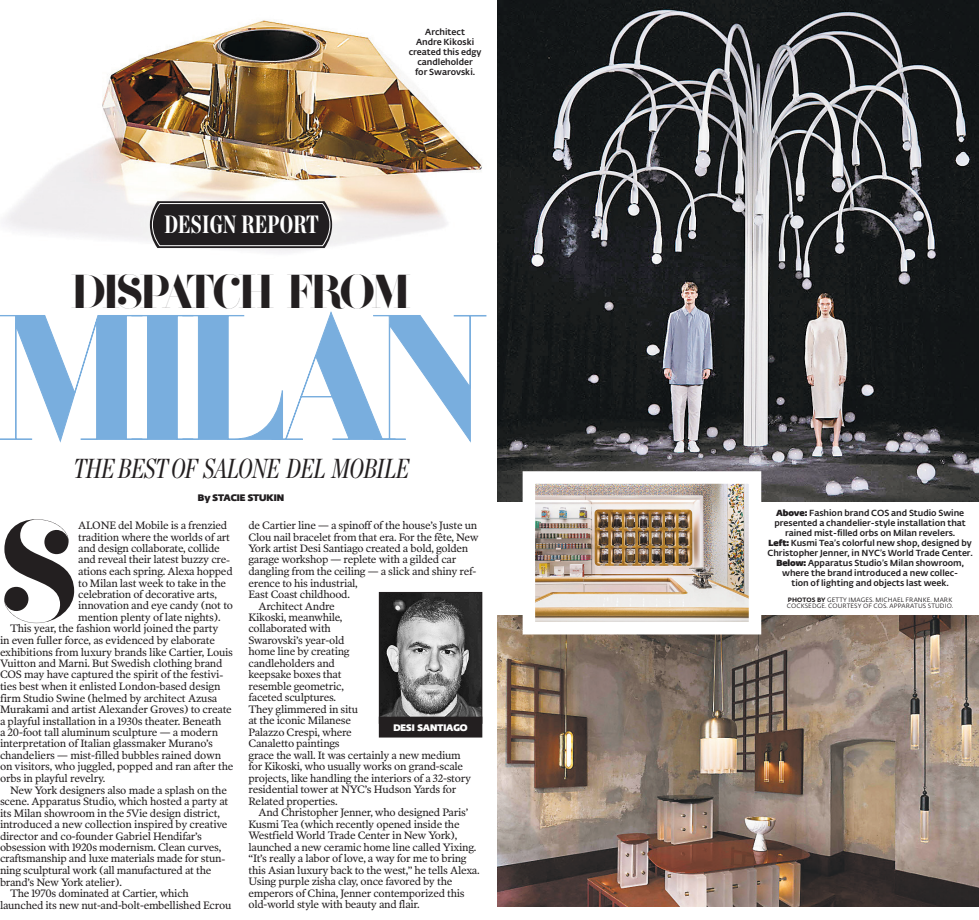
<style>
.page{position:relative;width:979px;height:920px;background:#fff}
.page>*{position:absolute;margin:0;border:0;box-sizing:border-box;transform-origin:0 0}
.t1{font:177px "F37 Bella";letter-spacing:-.09em;color:#79aede}
.t2{font:142.25px "F37 Bella";color:#231f20}
.t3{font:47.5px "F37 Bella";letter-spacing:-.07em;color:#231f20}
.t4{font:italic 27.5px "Chronicle Disp Comp";letter-spacing:-.02em;color:#231f20}
.t5{font:700 25px "Chronicle Disp Comp";letter-spacing:.01em;color:#fff}
.t6{font:10.88px "Poynter OS Text Two L";letter-spacing:-.025em;color:#231f20}
.t7{font:800 9.38px "Fedra Sans Dis Std";letter-spacing:-.005em;color:#211e20}
.t8{font:800 9.38px "Fedra Sans Dis Std";letter-spacing:-.005em;color:#fff}
.t9{font:500 8.75px/10px "Fedra Sans Alt Std";color:#211e20;text-align:center}
.t10{font:6.25px/6.2px "Fedra Sans Alt Std";letter-spacing:.015em;color:#231f20}
.s1{font-family:"Fedra Sans Dis Std";font-weight:800}
.s2{font-weight:700}
</style>
<div class="page">
<img style="left:4px;top:20px;width:478px;height:233px">
<svg style="left:150px;top:201px;width:182px;height:47px;background:#322f31"></svg>
<img style="left:497px;top:0;width:482px;height:501px">
<img style="left:497px;top:615px;width:482px;height:291px">
<img style="left:535px;top:484px;width:213px;height:137px">
<svg style="left:0;top:312px;width:486px;height:130px"></svg>
<img style="left:381px;top:594px;width:99px;height:123px">
<div style="left:379px;top:592px;width:103px;height:131px;border:1px solid #231f20"></div>
<div style="left:379px;top:717px;width:103px;height:20px;background:#231f20"></div>
<h3 class="t5" style="left:164px;top:205px;width:156px">DESIGN REPORT</h3>
<p class="t9" style="left:409px;top:27px;width:74px">Architect<br>Andre Kikoski created this edgy candleholder<br>for Swarovski.</p>
<h3 class="t3" style="left:71px;top:263px;width:342px">DISPATCH FROM</h3>
<h1 class="t1" style="left:-2px;top:274px;width:492px">MILAN</h1>
<h3 class="t4" style="left:73px;top:448px;width:337px">THE BEST OF SALONE DEL MOBILE</h3>
<p class="t7" style="left:198px;top:490px;width:88px">By STACIE STUKIN</p>
<h2 class="t2" style="left:0;top:488px;width:80px">S</h2>
<p class="t6" style="left:78px;top:518px;width:151px">ALONE del Mobile is a frenzied</p>
<p class="t6" style="left:78px;top:530px;width:153px">tradition where the worlds of art</p>
<p class="t6" style="left:78px;top:541px;width:143px">and design collaborate, collide</p>
<p class="t6" style="left:78px;top:553px;width:153px">and reveal their latest buzzy cre-</p>
<p class="t6" style="left:78px;top:564px;width:156px">ations each spring. Alexa hopped</p>
<p class="t6" style="left:78px;top:576px;width:149px">to Milan last week to take in the</p>
<p class="t6" style="left:78px;top:587px;width:140px">celebration of decorative arts,</p>
<p class="t6" style="left:78px;top:599px;width:156px">innovation and eye candy (not to</p>
<p class="t6" style="left:78px;top:610px;width:144px">mention plenty of late nights).</p>
<p class="t6" style="left:10px;top:622px;width:210px">This year, the fashion world joined the party</p>
<p class="t6" style="left:0;top:633px;width:216px">in even fuller force, as evidenced by elaborate</p>
<p class="t6" style="left:0;top:645px;width:235px">exhibitions from luxury brands like Cartier, Louis</p>
<p class="t6" style="left:0;top:656px;width:224px">Vuitton and Marni. But Swedish clothing brand</p>
<p class="t6" style="left:0;top:668px;width:225px">COS may have captured the spirit of the festivi-</p>
<p class="t6" style="left:0;top:679px;width:222px">ties best when it enlisted London-based design</p>
<p class="t6" style="left:0;top:691px;width:219px">firm Studio Swine (helmed by architect Azusa</p>
<p class="t6" style="left:0;top:702px;width:233px">Murakami and artist Alexander Groves) to create</p>
<p class="t6" style="left:0;top:714px;width:223px">a playful installation in a 1930s theater. Beneath</p>
<p class="t6" style="left:0;top:725px;width:220px">a 20-foot tall aluminum sculpture — a modern</p>
<p class="t6" style="left:0;top:737px;width:215px">interpretation of Italian glassmaker Murano’s</p>
<p class="t6" style="left:0;top:748px;width:223px">chandeliers — mist-filled bubbles rained down</p>
<p class="t6" style="left:0;top:760px;width:235px">on visitors, who juggled, popped and ran after the</p>
<p class="t6" style="left:0;top:771px;width:107px">orbs in playful revelry.</p>
<p class="t6" style="left:10px;top:783px;width:218px">New York designers also made a splash on the</p>
<p class="t6" style="left:0;top:794px;width:230px">scene. Apparatus Studio, which hosted a party at</p>
<p class="t6" style="left:0;top:806px;width:221px">its Milan showroom in the 5Vie design district,</p>
<p class="t6" style="left:0;top:817px;width:229px">introduced a new collection inspired by creative</p>
<p class="t6" style="left:0;top:829px;width:204px">director and co-founder Gabriel Hendifar’s</p>
<p class="t6" style="left:0;top:840px;width:223px">obsession with 1920s modernism. Clean curves,</p>
<p class="t6" style="left:0;top:852px;width:227px">craftsmanship and luxe materials made for stun-</p>
<p class="t6" style="left:0;top:863px;width:213px">ning sculptural work (all manufactured at the</p>
<p class="t6" style="left:0;top:875px;width:123px">brand’s New York atelier).</p>
<p class="t6" style="left:10px;top:886px;width:180px">The 1970s dominated at Cartier, which</p>
<p class="t6" style="left:0;top:898px;width:233px">launched its new nut-and-bolt-embellished Ecrou</p>
<p class="t6" style="left:248px;top:518px;width:230px">de Cartier line — a spinoff of the house’s Juste un</p>
<p class="t6" style="left:248px;top:530px;width:232px">Clou nail bracelet from that era. For the fête, New</p>
<p class="t6" style="left:248px;top:541px;width:221px">York artist Desi Santiago created a bold, golden</p>
<p class="t6" style="left:248px;top:553px;width:209px">garage workshop — replete with a gilded car</p>
<p class="t6" style="left:248px;top:564px;width:229px">dangling from the ceiling — a slick and shiny ref-</p>
<p class="t6" style="left:248px;top:576px;width:111px">erence to his industrial,</p>
<p class="t6" style="left:248px;top:587px;width:103px">East Coast childhood.</p>
<p class="t6" style="left:258px;top:599px;width:78px">Architect Andre</p>
<p class="t6" style="left:248px;top:610px;width:95px">Kikoski, meanwhile,</p>
<p class="t6" style="left:248px;top:622px;width:84px">collaborated with</p>
<p class="t6" style="left:248px;top:633px;width:97px">Swarovski’s year-old</p>
<p class="t6" style="left:248px;top:645px;width:103px">home line by creating</p>
<p class="t6" style="left:248px;top:656px;width:88px">candleholders and</p>
<p class="t6" style="left:248px;top:668px;width:95px">keepsake boxes that</p>
<p class="t6" style="left:248px;top:679px;width:97px">resemble geometric,</p>
<p class="t6" style="left:248px;top:691px;width:89px">faceted sculptures.</p>
<p class="t6" style="left:248px;top:702px;width:111px">They glimmered in situ</p>
<p class="t6" style="left:248px;top:714px;width:104px">at the iconic Milanese</p>
<p class="t6" style="left:248px;top:725px;width:105px">Palazzo Crespi, where</p>
<p class="t6" style="left:248px;top:737px;width:93px">Canaletto paintings</p>
<p class="t6" style="left:248px;top:748px;width:214px">grace the wall. It was certainly a new medium</p>
<p class="t6" style="left:248px;top:760px;width:216px">for Kikoski, who usually works on grand-scale</p>
<p class="t6" style="left:248px;top:771px;width:224px">projects, like handling the interiors of a 32-story</p>
<p class="t6" style="left:248px;top:783px;width:209px">residential tower at NYC’s Hudson Yards for</p>
<p class="t6" style="left:248px;top:794px;width:91px">Related properties.</p>
<p class="t6" style="left:258px;top:806px;width:211px">And Christopher Jenner, who designed Paris’</p>
<p class="t6" style="left:248px;top:817px;width:213px">Kusmi Tea (which recently opened inside the</p>
<p class="t6" style="left:248px;top:829px;width:210px">Westfield World Trade Center in New York),</p>
<p class="t6" style="left:248px;top:840px;width:229px">launched a new ceramic home line called Yixing.</p>
<p class="t6" style="left:248px;top:852px;width:220px">“It’s really a labor of love, a way for me to bring</p>
<p class="t6" style="left:248px;top:863px;width:233px">this Asian luxury back to the west,” he tells Alexa.</p>
<p class="t6" style="left:248px;top:875px;width:205px">Using purple zisha clay, once favored by the</p>
<p class="t6" style="left:248px;top:886px;width:218px">emperors of China, Jenner contemporized this</p>
<p class="t6" style="left:248px;top:898px;width:173px">old-world style with beauty and flair.</p>
<p class="t8" style="left:393px;top:720px;width:76px">DESI SANTIAGO</p>
<p class="t9" style="left:767px;top:508px;width:207px"><span class="s1">Above:</span> Fashion brand COS and Studio Swine presented a chandelier-style installation that rained mist-filled orbs on Milan revelers.<br><span class="s1">Left:</span> Kusmi Tea’s colorful new shop, designed by Christopher Jenner, in NYC’s World Trade Center.<br><span class="s1">Below:</span> Apparatus Studio’s Milan showroom, where the brand introduced a new collec-<br>tion of lighting and objects last week.</p>
<p class="t10" style="left:787px;top:597px;width:168px"><span class="s2">PHOTOS BY</span> GETTY IMAGES. MICHAEL FRANKE. MARK<br>COCKSEDGE. COURTESY OF COS. APPARATUS STUDIO.</p>
</div>
